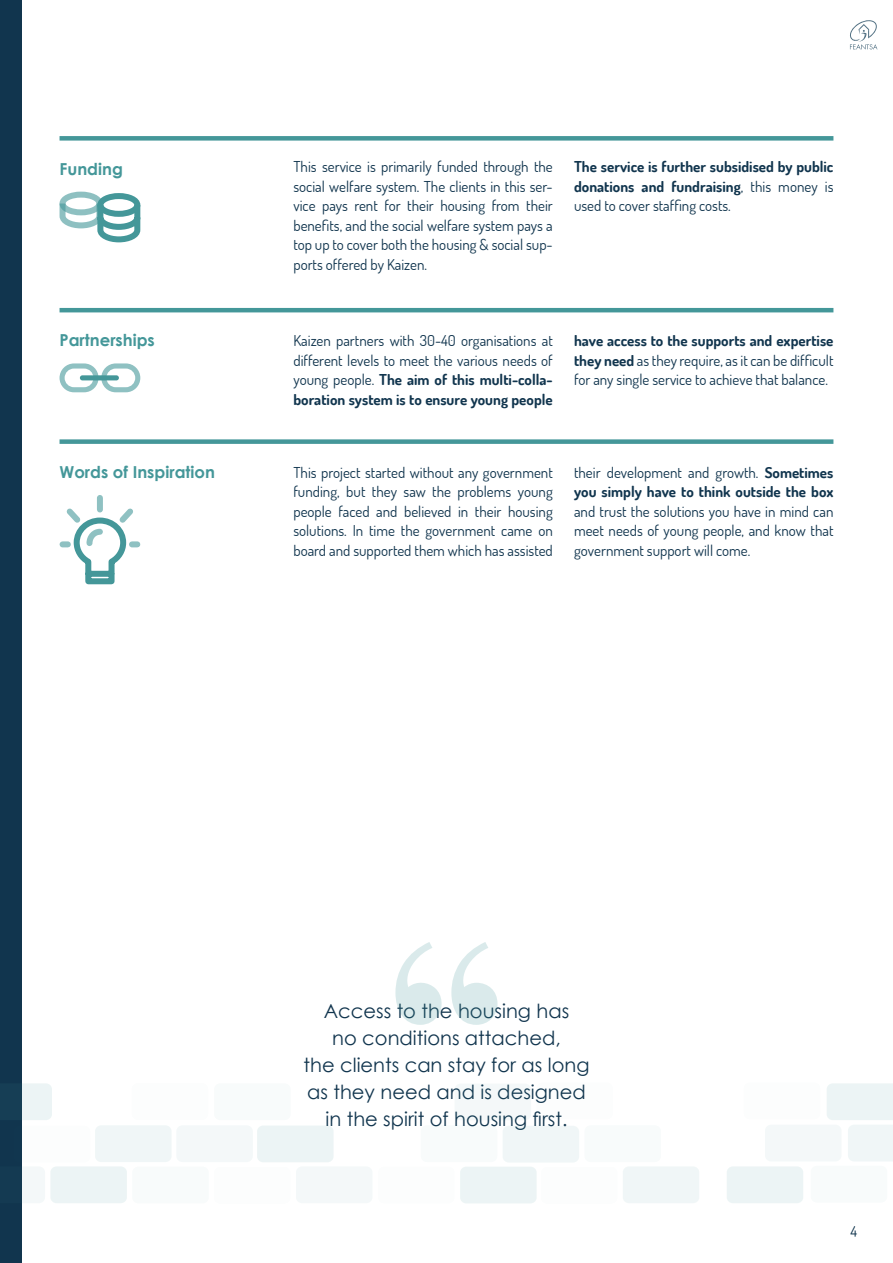
<style>
.page{position:relative;width:893px;height:1263px;background:#fff}
.page>*{position:absolute;margin:0;border:0;box-sizing:border-box;transform-origin:0 0}
.t1{font:19.5px/27px "Century Gothic";color:#11354e;text-align:center}
.t2{font:700 16.5px "Century Gothic";color:#449799}
.t3{font:15px/19.5px "Dosis";color:#11354e;text-align:justify}
.t4{font:700 15px/19.5px "Dosis";color:#11354e;text-align:justify}
.s1{font-weight:400}
.s2{font-weight:700}
</style>
<div class="page">
<svg style="left:850px;top:20px;width:27px;height:30px"></svg>
<div style="left:60px;top:136px;width:773px;height:5px;background:#449799"></div>
<hr style="left:60px;top:308px;width:773px;height:4px;background:#449799">
<div style="left:0;top:0;width:21px;height:1263px;background:#11354e"></div>
<svg style="left:60px;top:363px;width:80px;height:29px"></svg>
<div style="left:80px;top:375px;width:39px;height:5px;background:#449799;border-radius:3px"></div>
<div style="left:60px;top:439px;width:773px;height:5px;background:#449799"></div>
<svg style="left:59px;top:495px;width:82px;height:90px"></svg>
<div style="left:50px;top:1166px;width:77px;height:37px;background:#ecf4f5;border-radius:6px"></div>
<svg style="left:21px;top:1083px;width:31px;height:37px"></svg>
<div style="left:257px;top:1125px;width:77px;height:37px;background:#ecf4f5;border-radius:6px"></div>
<div style="left:460px;top:1166px;width:77px;height:37px;background:#ecf4f5;border-radius:6px"></div>
<div style="left:727px;top:1166px;width:76px;height:37px;background:#ecf4f5;border-radius:6px"></div>
<svg style="left:14px;top:1126px;width:76px;height:36px"></svg>
<div style="left:132px;top:1166px;width:77px;height:37px;background:#f8fbfb;border-radius:6px"></div>
<div style="left:214px;top:1083px;width:77px;height:37px;background:#f8fbfb;border-radius:6px"></div>
<div style="left:421px;top:1125px;width:76px;height:37px;background:#f8fbfb;border-radius:6px"></div>
<div style="left:584px;top:1125px;width:77px;height:37px;background:#f8fbfb;border-radius:6px"></div>
<div style="left:811px;top:1166px;width:76px;height:36px;background:#f8fbfb;border-radius:6px"></div>
<div style="left:95px;top:1125px;width:77px;height:37px;background:#f0f6f7;border-radius:6px"></div>
<div style="left:623px;top:1166px;width:76px;height:37px;background:#f0f6f7;border-radius:6px"></div>
<div style="left:503px;top:1126px;width:76px;height:36px;background:#f0f6f7;border-radius:6px"></div>
<svg style="left:827px;top:1083px;width:66px;height:78px"></svg>
<div style="left:296px;top:1166px;width:76px;height:37px;background:#f4f8f9;border-radius:6px"></div>
<div style="left:176px;top:1125px;width:77px;height:37px;background:#f4f8f9;border-radius:6px"></div>
<div style="left:455px;top:1083px;width:76px;height:37px;background:#f4f8f9;border-radius:6px"></div>
<div style="left:765px;top:1125px;width:76px;height:36px;background:#f4f8f9;border-radius:6px"></div>
<svg style="left:21px;top:1166px;width:24px;height:37px"></svg>
<svg style="left:395px;top:942px;width:102px;height:83px"></svg>
<div style="left:60px;top:192px;width:42px;height:23px;border:6px solid #449799;border-radius:50%"></div>
<svg style="left:59px;top:197px;width:82px;height:46px"></svg>
<div style="left:97px;top:193px;width:43px;height:24px;border:6px solid #449799;border-radius:50%"></div>
<p class="t2" style="left:60px;top:156px;width:65px">Funding</p>
<p class="t3" style="left:293px;top:157px;width:261px">This service is primarily funded through the social welfare system. The clients in this ser&shy;vice pays rent for their housing from their benefits, and the social welfare system pays a top up to cover both the housing &amp; social sup&shy;ports offered by Kaizen.</p>
<p class="t4" style="left:574px;top:157px;width:261px">The service is further subsidised by public donations and fundraising<span class="s1">, this money is used to cover staffing costs.</span></p>
<p class="t2" style="left:60px;top:328px;width:97px">Partnerships</p>
<p class="t3" style="left:293px;top:331px;width:261px">Kaizen partners with 30-40 organisations at different levels to meet the various needs of young people. <span class="s2">The aim of this multi-colla&shy;boration system is to ensure young people</span></p>
<p class="t3" style="left:574px;top:331px;width:261px"><span class="s2">have access to the supports and expertise they need</span> as they require, as it can be difficult for any single service to achieve that balance.</p>
<p class="t2" style="left:60px;top:459px;width:157px">Words of Inspiration</p>
<p class="t3" style="left:293px;top:462px;width:261px">This project started without any government funding, but they saw the problems young people faced and believed in their housing solutions. In time the government came on board and supported them which has assisted</p>
<p class="t4" style="left:574px;top:462px;width:261px"><span class="s1">their development and growth.</span> Sometimes you simply have to think outside the box</p>
<p class="t3" style="left:574px;top:501px;width:261px">and trust the solutions you have in mind can meet needs of young people, and know that government support will come.</p>
<h1 class="t1" style="left:304px;top:997px;width:287px">Access to the housing has<br>no conditions attached,<br>the clients can stay for as long as they need and is designed in the spirit of housing first.</h1>
<p class="t3" style="left:850px;top:1221px;width:8px">4</p>
</div>
